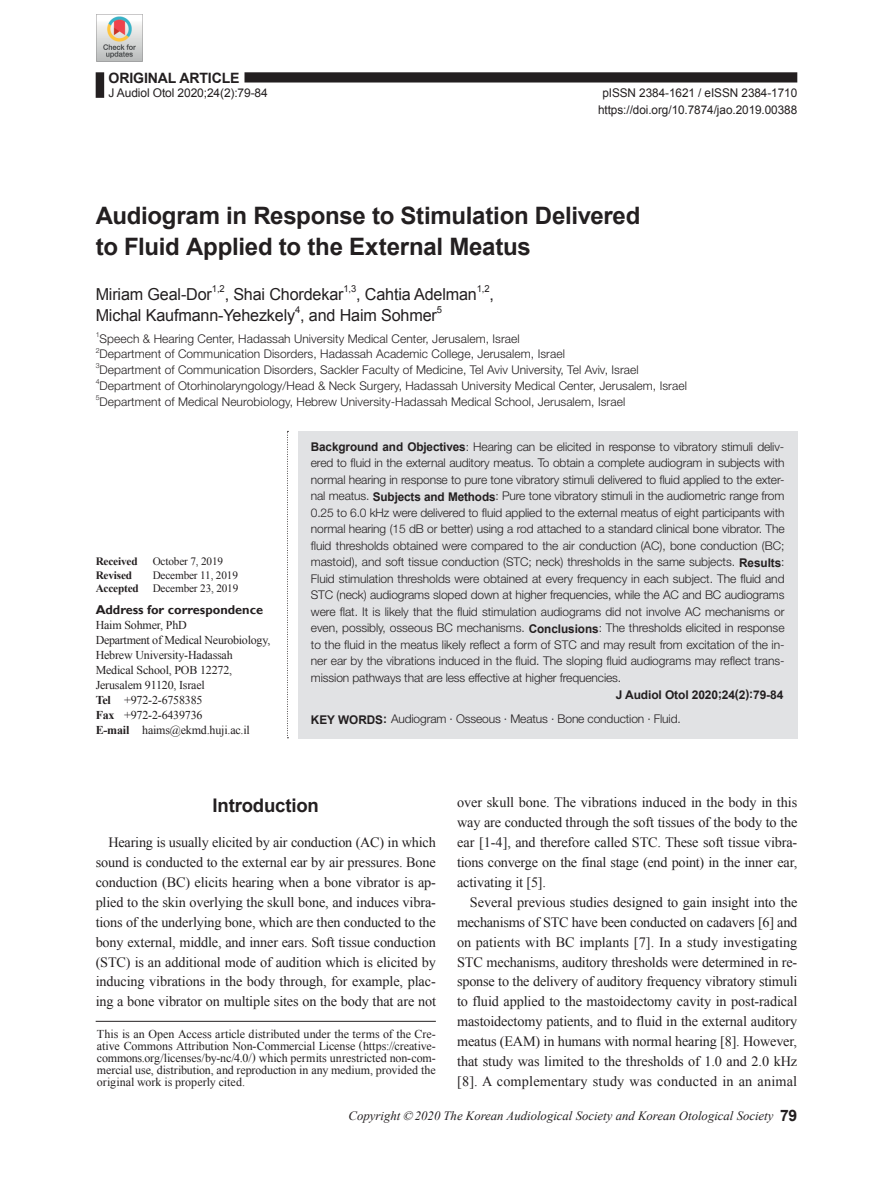
<style>
.page{position:relative;width:893px;height:1191px;background:#fff}
.page>*{position:absolute;margin:0;border:0;box-sizing:border-box;transform-origin:0 0}
.t1{font:700 24px/31.5px "Arial";letter-spacing:-.01em;color:#231f20}
.t2{font:700 18.75px "Arial";letter-spacing:-.01em;color:#231f20}
.t3{font:16.5px "Arial";letter-spacing:-.01em;color:#231f20}
.t4{font:14.25px/20px "Times New Roman";letter-spacing:-.01em;color:#231f20;text-align:justify}
.t5{font:700 14.25px "Arial";letter-spacing:-.01em;color:#231f20}
.t6{font:italic 12.75px "Times New Roman";color:#231f20}
.t7{font:700 12.75px "Gill Sans";color:#231f20}
.t8{font:300 12px/16.5px "Helvetica Neue LT Std";letter-spacing:.005em;color:#231f20;text-align:justify}
.t9{font:12px/15px "Times New Roman";letter-spacing:-.015em;color:#231f20}
.t10{font:12px/16.5px "Arial";letter-spacing:-.005em;color:#231f20;text-align:center}
.t11{font:700 12px "Arial";letter-spacing:-.01em;color:#231f20}
.t12{font:11.25px/13.8px "Times New Roman";letter-spacing:-.015em;color:#231f20;text-align:right}
.t13{font:700 11.25px "Times New Roman";letter-spacing:-.015em;color:#231f20}
.t14{font:9.6px "Arial";color:#231f20}
.t15{font:300 7.05px "Helvetica Neue LT Std";color:#231f20}
.s1{font-weight:700}
.s2{font-family:"Arial";font-weight:700}
.s3{color:#e1e2e4}
.s4{font-family:"Arial";font-weight:700;font-style:normal;font-size:15.75px}
</style>
<div class="page">
<div style="left:244px;top:72px;width:553px;height:10px;background:#231f20"></div>
<div style="left:96px;top:72px;width:8px;height:26px;background:#231f20"></div>
<div style="left:298px;top:431px;width:499px;height:307px;background:#e1e2e4"></div>
<svg style="left:287px;top:431px;width:1px;height:307px"></svg>
<hr style="left:96px;top:1021px;width:340px;height:1px;background:#231f20">
<img style="left:96px;top:14px;width:47px;height:47px">
<p class="t5" style="left:109px;top:68px;width:133px">ORIGINAL ARTICLE</p>
<p class="t10" style="left:109px;top:85px;width:161px">J Audiol Otol 2020;24(2):79-84</p>
<p class="t10" style="left:598px;top:85px;width:201px">pISSN 2384-1621 / eISSN 2384-1710 https://doi.org/10.7874/jao.2019.00388</p>
<h1 class="t1" style="left:96px;top:200px;width:546px">Audiogram in Response to Stimulation Delivered to Fluid Applied to the External Meatus</h1>
<h3 class="t3" style="left:96px;top:284px;width:118px">Miriam Geal-Dor</h3>
<p class="t14" style="left:212px;top:283px;width:14px">1,2</p>
<h3 class="t3" style="left:225px;top:284px;width:120px">, Shai Chordekar</h3>
<p class="t14" style="left:343px;top:283px;width:14px">1,3</p>
<h3 class="t3" style="left:356px;top:284px;width:122px">, Cahtia Adelman</h3>
<p class="t14" style="left:477px;top:283px;width:14px">1,2</p>
<h3 class="t3" style="left:490px;top:284px;width:6px">,</h3>
<h3 class="t3" style="left:96px;top:304px;width:343px">Michal Kaufmann-Yehezkely , and Haim Sohmer</h3>
<p class="t14" style="left:295px;top:303px;width:7px">4</p>
<p class="t14" style="left:437px;top:303px;width:7px">5</p>
<p class="t15" style="left:96px;top:330px;width:5px">1</p>
<p class="t8" style="left:100px;top:330px;width:422px">Speech &amp; Hearing Center, Hadassah University Medical Center, Jerusalem, Israel</p>
<p class="t15" style="left:96px;top:346px;width:5px">2</p>
<p class="t8" style="left:100px;top:345px;width:467px">Department of Communication Disorders, Hadassah Academic College, Jerusalem, Israel</p>
<p class="t15" style="left:96px;top:361px;width:5px">3</p>
<p class="t8" style="left:100px;top:361px;width:541px">Department of Communication Disorders, Sackler Faculty of Medicine, Tel Aviv University, Tel Aviv, Israel</p>
<p class="t15" style="left:96px;top:377px;width:5px">4</p>
<p class="t8" style="left:100px;top:377px;width:589px">Department of Otorhinolaryngology/Head &amp; Neck Surgery, Hadassah University Medical Center, Jerusalem, Israel</p>
<p class="t15" style="left:96px;top:393px;width:5px">5</p>
<p class="t8" style="left:100px;top:393px;width:527px">Department of Medical Neurobiology, Hebrew University-Hadassah Medical School, Jerusalem, Israel</p>
<p class="t13" style="left:96px;top:553px;width:43px">Received</p>
<p class="t12" style="left:153px;top:554px;width:72px">October 7, 2019</p>
<p class="t13" style="left:96px;top:567px;width:38px">Revised</p>
<p class="t12" style="left:96px;top:567px;width:144px">December 11, 2019<br><span class="s1">Accepted</span> December 23, 2019</p>
<p class="t7" style="left:96px;top:602px;width:169px">Address for correspondence</p>
<p class="t9" style="left:96px;top:617px;width:176px">Haim Sohmer, PhD<br>Department of Medical Neurobiology,<br>Hebrew University-Hadassah<br>Medical School, POB 12272,<br>Jerusalem 91120, Israel<br><span class="s1">Tel</span> +972-2-6758385<br><span class="s1">Fax</span> +972-2-6439736<br><span class="s1">E-mail</span> haims@ekmd.huji.ac.il</p>
<p class="t8" style="left:311px;top:438px;width:475px"><span class="s2">Background and Objectives</span>: Hearing can be elicited in response to vibratory stimuli deliv&shy;ered to fluid in the external auditory meatus. To obtain a complete audiogram in subjects with normal hearing in response to pure tone vibratory stimuli delivered to fluid applied to the exter&shy;nal meatus. <span class="s2">Subjects and Methods</span>: Pure tone vibratory stimuli in the audiometric range from 0.25 to 6.0 kHz were delivered to fluid applied to the external meatus of eight participants with normal hearing (15 dB or better) using a rod attached to a standard clinical bone vibrator. The fluid thresholds obtained were compared to the air conduction (AC), bone conduction (BC; mastoid), and soft tissue conduction (STC; neck) thresholds in the same subjects. <span class="s2">Results</span>:<br>Fluid stimulation thresholds were obtained at every frequency in each subject. The fluid and STC (neck) audiograms sloped down at higher frequencies, while the AC and BC audiograms were flat. It is likely that the fluid stimulation audiograms did not involve AC mechanisms or even, possibly, osseous BC mechanisms. <span class="s2">Conclusions</span>: The thresholds elicited in response to the fluid in the meatus likely reflect a form of STC and may result from excitation of the in&shy;ner ear by the vibrations induced in the fluid. The sloping fluid audiograms may reflect trans&shy;mission pathways that are less effective at higher frequencies.</p>
<p class="t11" style="left:616px;top:686px;width:169px">J Audiol Otol 2020;24(2):79-84</p>
<p class="t8" style="left:311px;top:710px;width:371px"><span class="s2">KEY WORDS:</span><span class="s3">0</span>Audiogram · Osseous · Meatus · Bone conduction · Fluid.</p>
<h2 class="t2" style="left:213px;top:792px;width:108px">Introduction</h2>
<p class="t4" style="left:96px;top:832px;width:342px;text-indent:13px">Hearing is usually elicited by air conduction (AC) in which sound is conducted to the external ear by air pressures. Bone conduction (BC) elicits hearing when a bone vibrator is ap&shy;plied to the skin overlying the skull bone, and induces vibra&shy;tions of the underlying bone, which are then conducted to the bony external, middle, and inner ears. Soft tissue conduction (STC) is an additional mode of audition which is elicited by inducing vibrations in the body through, for example, plac&shy;ing a bone vibrator on multiple sites on the body that are not</p>
<p class="t9" style="left:97px;top:1027px;width:340px;line-height:12px;text-align:justify">This is an Open Access article distributed under the terms of the Cre&shy;ative Commons Attribution Non-Commercial License (https://creative&shy;commons.org/licenses/by-nc/4.0/) which permits unrestricted non-com&shy;mercial use, distribution, and reproduction in any medium, provided the original work is properly cited.</p>
<p class="t4" style="left:457px;top:792px;width:342px">over skull bone. The vibrations induced in the body in this way are conducted through the soft tissues of the body to the ear [1-4], and therefore called STC. These soft tissue vibra&shy;tions converge on the final stage (end point) in the inner ear, activating it [5].</p>
<p class="t4" style="left:457px;top:892px;width:342px;text-indent:13px">Several previous studies designed to gain insight into the mechanisms of STC have been conducted on cadavers [6] and on patients with BC implants [7]. In a study investigating STC mechanisms, auditory thresholds were determined in re&shy;sponse to the delivery of auditory frequency vibratory stimuli to fluid applied to the mastoidectomy cavity in post-radical mastoidectomy patients, and to fluid in the external auditory meatus (EAM) in humans with normal hearing [8]. However, that study was limited to the thresholds of 1.0 and 2.0 kHz [8]. A complementary study was conducted in an animal</p>
<p class="t6" style="left:349px;top:1106px;width:450px">Copyright © 2020 The Korean Audiological Society and Korean Otological Society <span class="s4">79</span></p>
</div>
